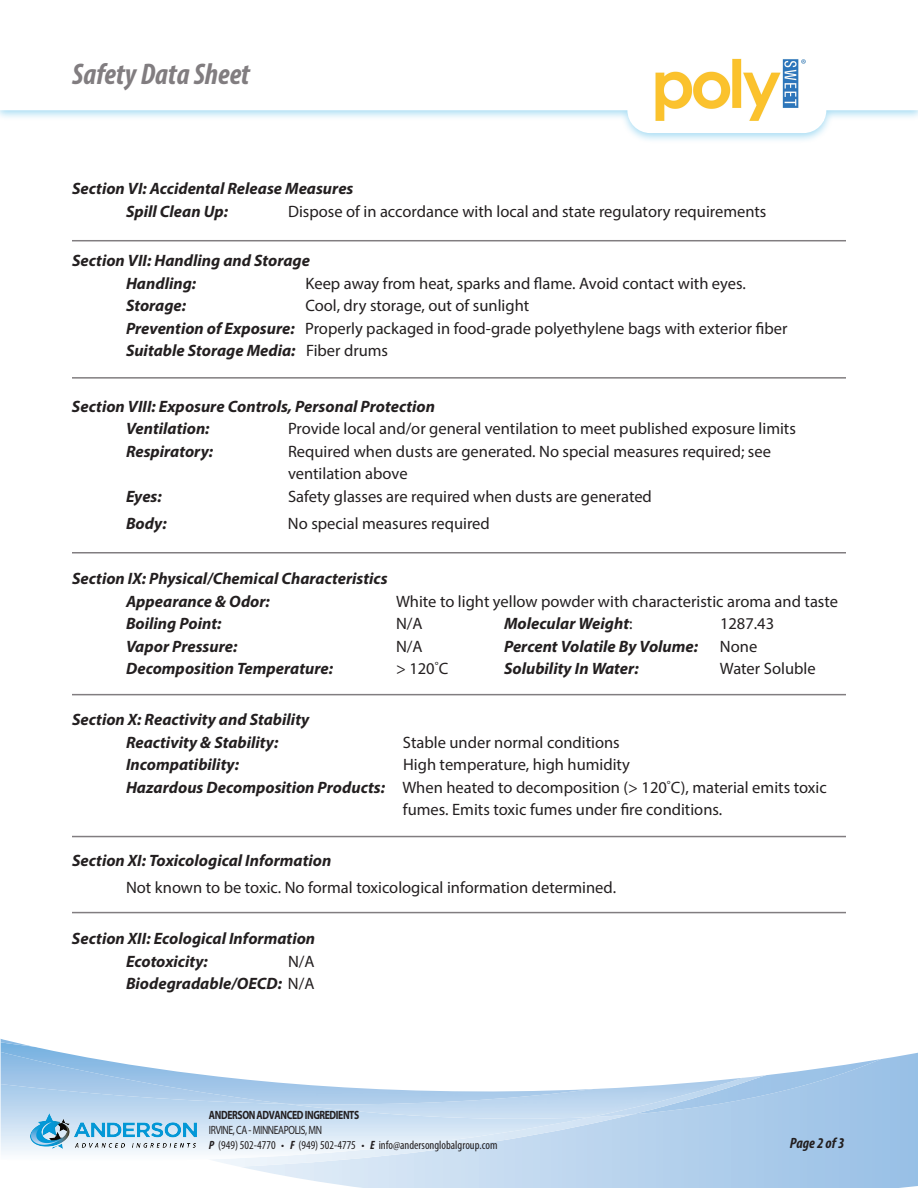
<style>
.page{position:relative;width:918px;height:1188px;background:#fff}
.page>*{position:absolute;margin:0;border:0;box-sizing:border-box;transform-origin:0 0}
.t1{font:italic 700 condensed 30px "Myriad Pro";color:#817d80}
.t2{font:16.5px/22.5px "Myriad Pro";color:#231f20}
.t3{font:italic 700 16.5px "Myriad Pro";color:#231f20}
.t4{font:italic 700 condensed 15px "Myriad Pro";color:#231f20}
.t5{font:condensed 12px/14.9px "Myriad Pro";color:#231f20}
.t6{font:700 12px "Myriad Pro";letter-spacing:-.04em;color:#231f20;scale:.8 1}
.s1{font-weight:700;font-style:italic}
.s2{font-weight:400;font-style:normal}
.s3{font-family:"School"}
.s4{font-stretch:normal}
</style>
<div class="page">
<div style="left:1px;top:0;width:916px;height:144px;background:#009bde;opacity:.36"></div>
<svg style="left:1px;top:0;width:916px;height:133px"></svg>
<svg style="left:256px;top:1147px;width:662px;height:41px;background:#b7d2ed"></svg>
<svg style="left:217px;top:1147px;width:416px;height:23px;background:#cee0f2"></svg>
<svg style="left:1px;top:1147px;width:590px;height:14px"></svg>
<svg style="left:0;top:1039px;width:918px;height:108px"></svg>
<img style="left:632px;top:46px;width:191px;height:74px">
<hr style="left:72px;top:240px;width:774px;height:1px;background:#817d80">
<hr style="left:72px;top:377px;width:774px;height:2px;background:#817d80">
<hr style="left:72px;top:552px;width:774px;height:2px;background:#817d80">
<hr style="left:72px;top:694px;width:774px;height:1px;background:#817d80">
<hr style="left:72px;top:836px;width:774px;height:1px;background:#817d80">
<hr style="left:72px;top:912px;width:774px;height:1px;background:#817d80">
<img style="left:30px;top:1114px;width:167px;height:34px">
<h1 class="t1" style="left:72px;top:56px;width:179px">Safety Data Sheet</h1>
<p class="t3" style="left:72px;top:178px;width:283px">Section VI: Accidental Release Measures</p>
<p class="t3" style="left:126px;top:201px;width:104px">Spill Clean Up:</p>
<p class="t2" style="left:288px;top:200px;width:480px">Dispose of in accordance with local and state regulatory requirements</p>
<p class="t3" style="left:72px;top:250px;width:240px">Section VII: Handling and Storage</p>
<p class="t3" style="left:126px;top:273px;width:72px">Handling:</p>
<p class="t2" style="left:306px;top:272px;width:442px">Keep away from heat, sparks and flame. Avoid contact with eyes.</p>
<p class="t3" style="left:126px;top:295px;width:62px">Storage:</p>
<p class="t2" style="left:305px;top:294px;width:225px">Cool, dry storage, out of sunlight</p>
<p class="t2" style="left:126px;top:317px;width:663px"><span class="s1">Prevention of Exposure:</span> Properly packaged in food-grade polyethylene bags with exterior fiber</p>
<p class="t3" style="left:126px;top:340px;width:264px">Suitable Storage Media: <span class="s2">Fiber drums</span></p>
<p class="t3" style="left:72px;top:396px;width:365px">Section VIII: Exposure Controls, Personal Protection</p>
<p class="t3" style="left:126px;top:418px;width:85px">Ventilation:</p>
<p class="t2" style="left:288px;top:417px;width:509px">Provide local and/or general ventilation to meet published exposure limits</p>
<p class="t3" style="left:126px;top:441px;width:89px">Respiratory:</p>
<p class="t2" style="left:288px;top:440px;width:485px">Required when dusts are generated. No special measures required; see ventilation above</p>
<p class="t3" style="left:126px;top:486px;width:37px">Eyes:</p>
<p class="t2" style="left:288px;top:485px;width:365px">Safety glasses are required when dusts are generated</p>
<p class="t3" style="left:126px;top:513px;width:42px">Body:</p>
<p class="t2" style="left:288px;top:512px;width:203px">No special measures required</p>
<p class="t3" style="left:72px;top:568px;width:317px">Section IX: Physical/Chemical Characteristics</p>
<p class="t3" style="left:126px;top:591px;width:145px">Appearance &amp; Odor:</p>
<p class="t2" style="left:396px;top:590px;width:444px">White to light yellow powder with characteristic aroma and taste</p>
<p class="t3" style="left:126px;top:613px;width:97px">Boiling Point:</p>
<p class="t2" style="left:396px;top:612px;width:28px">N/A</p>
<p class="t3" style="left:504px;top:613px;width:130px">Molecular Weight<span class="s2">:</span></p>
<p class="t2" style="left:720px;top:612px;width:56px">1287.43</p>
<p class="t3" style="left:126px;top:636px;width:113px">Vapor Pressure:</p>
<p class="t2" style="left:396px;top:635px;width:28px">N/A</p>
<p class="t3" style="left:504px;top:636px;width:196px">Percent Volatile By Volume:</p>
<p class="t2" style="left:720px;top:635px;width:39px">None</p>
<p class="t3" style="left:126px;top:658px;width:209px">Decomposition Temperature:</p>
<p class="t2" style="left:396px;top:657px;width:54px">&gt; 120<span class="s3">°</span>C</p>
<p class="t3" style="left:504px;top:658px;width:136px">Solubility In Water:</p>
<p class="t2" style="left:720px;top:657px;width:97px">Water Soluble</p>
<p class="t3" style="left:72px;top:709px;width:239px">Section X: Reactivity and Stability</p>
<p class="t3" style="left:126px;top:732px;width:154px">Reactivity &amp; Stability:</p>
<p class="t2" style="left:403px;top:731px;width:218px">Stable under normal conditions</p>
<p class="t3" style="left:126px;top:754px;width:115px">Incompatibility:</p>
<p class="t2" style="left:403px;top:753px;width:228px">High temperature, high humidity</p>
<p class="t2" style="left:403px;top:776px;width:425px;text-indent:-277px"><span class="s1">Hazardous Decomposition Products:</span> When heated to decomposition (&gt; 120<span class="s3">°</span>C), material emits toxic fumes. Emits toxic fumes under fire conditions.</p>
<p class="t3" style="left:72px;top:850px;width:261px">Section XI: Toxicological Information</p>
<p class="t2" style="left:126px;top:876px;width:492px">Not known to be toxic. No formal toxicological information determined.</p>
<p class="t3" style="left:72px;top:928px;width:245px">Section XII: Ecological Information</p>
<p class="t3" style="left:126px;top:951px;width:83px">Ecotoxicity:</p>
<p class="t2" style="left:288px;top:950px;width:28px">N/A</p>
<p class="t3" style="left:126px;top:973px;width:190px">Biodegradable/OECD: <span class="s2">N/A</span></p>
<p class="t6" style="left:209px;top:1107px;width:189px">ANDERSON ADVANCED INGREDIENTS</p>
<p class="t5" style="left:209px;top:1122px;width:290px"><span class="s4">IRVINE, CA - MINNEAPOLIS, MN<br></span><span class="s1">P</span> (949) 502-4770 • <span class="s1">F</span> (949) 502-4775 • <span class="s1">E</span> info@andersonglobalgroup.com</p>
<p class="t4" style="left:790px;top:1134px;width:56px">Page 2 of 3</p>
</div>
